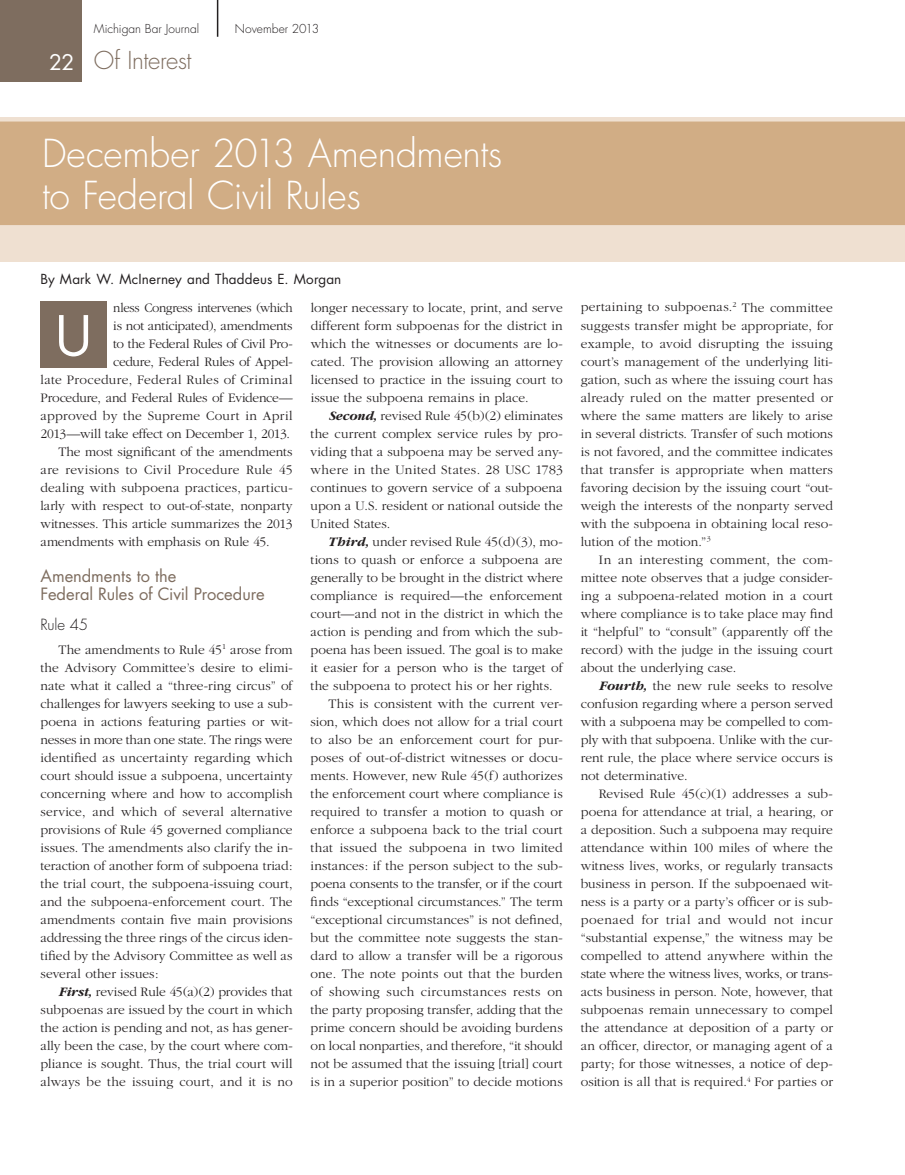
<style>
.page{position:relative;width:905px;height:1175px;background:#fff}
.page>*{position:absolute;margin:0;border:0;box-sizing:border-box;transform-origin:0 0}
.t1{font:54px "Futura";color:#fff}
.t2{font:300 37.5px/42px "Futura";letter-spacing:-.005em;color:#fff}
.t3{font:300 24px "Futura";letter-spacing:-.015em;color:#7e6d5f}
.t4{font:16.5px/18px "Futura";letter-spacing:-.005em;color:#7e6d5f}
.t5{font:300 15px "Futura";letter-spacing:-.005em;color:#231f20}
.t6{font:300 13.5px/18px "Garamond";letter-spacing:.005em;color:#231f20;text-align:justify}
.t7{font:300 13.5px "Garamond";letter-spacing:-.015em;color:#231f20}
.t8{font:300 13.5px "Garamond";letter-spacing:.025em;color:#231f20}
.t9{font:13.5px "Futura";letter-spacing:.01em;color:#231f20}
.t10{font:300 13.5px "Garamond";letter-spacing:-.025em;color:#231f20;scale:.96 1}
.t11{font:300 13.5px "Garamond";letter-spacing:-.025em;color:#231f20}
.t12{font:300 13.5px "Garamond";letter-spacing:-.02em;color:#231f20}
.t13{font:300 12px "Futura";color:#231f20}
.s1{font-weight:400;font-size:21px;color:#fff}
.s2{font-weight:700;font-style:italic}
</style>
<div class="page">
<div style="left:0;top:0;width:82px;height:82px;background:#7e6d5f"></div>
<hr style="left:217px;top:0;width:1px;height:37px;background:#231f20">
<div style="left:0;top:225px;width:904px;height:36px;background:#efe0d1"></div>
<div style="left:0;top:117px;width:904px;height:108px;background:#d1ad85"></div>
<div style="left:40px;top:302px;width:66px;height:66px;background:#7e6d5f"></div>
<p class="t13" style="left:94px;top:21px;width:107px">Michigan Bar Journal</p>
<p class="t13" style="left:235px;top:21px;width:86px">November 2013</p>
<h3 class="t3" style="left:49px;top:45px;width:144px"><span class="s1">22</span> Of Interest</h3>
<h2 class="t2" style="left:42px;top:132px;width:462px">December 2013 Amendments to Federal Civil Rules</h2>
<p class="t9" style="left:40px;top:269px;width:302px">By Mark W. McInerney and Thaddeus E. Morgan</p>
<p class="t10" style="left:113px;top:300px;width:188px">nless Congress intervenes (which</p>
<p class="t7" style="left:113px;top:318px;width:181px">is not anticipated), amendments</p>
<p class="t11" style="left:113px;top:336px;width:181px">to the Federal Rules of Civil Pro-</p>
<p class="t12" style="left:113px;top:354px;width:181px">cedure, Federal Rules of Appel-</p>
<p class="t8" style="left:40px;top:372px;width:254px">late Procedure, Federal Rules of Criminal</p>
<p class="t7" style="left:40px;top:390px;width:254px">Procedure, and Federal Rules of Evidence—</p>
<p class="t6" style="left:40px;top:407px;width:253px">approved by the Supreme Court in April</p>
<p class="t7" style="left:40px;top:426px;width:251px">2013—will take effect on December 1, 2013.</p>
<p class="t6" style="left:58px;top:443px;width:236px">The most significant of the amendments</p>
<p class="t8" style="left:40px;top:462px;width:253px">are revisions to Civil Procedure Rule 45</p>
<p class="t6" style="left:40px;top:479px;width:254px">dealing with subpoena practices, particu-</p>
<p class="t6" style="left:40px;top:497px;width:254px">larly with respect to out-of-state, nonparty</p>
<p class="t6" style="left:40px;top:515px;width:254px">witnesses. This article summarizes the 2013</p>
<p class="t6" style="left:40px;top:533px;width:230px">amendments with emphasis on Rule 45.</p>
<p class="t4" style="left:40px;top:566px;width:225px">Amendments to the<br>Federal Rules of Civil Procedure</p>
<p class="t5" style="left:40px;top:615px;width:49px">Rule 45</p>
<p class="t6" style="left:40px;top:641px;width:254px;text-indent:18px">The amendments to Rule 45<sup>1</sup> arose from the Advisory Committee’s desire to elimi&shy;nate what it called a “three-ring circus” of challenges for lawyers seeking to use a sub&shy;poena in actions featuring parties or wit&shy;nesses in more than one state. The rings were identified as uncertainty regarding which court should issue a subpoena, uncertainty concerning where and how to accomplish service, and which of several alternative provisions of Rule 45 governed compliance issues. The amendments also clarify the in&shy;teraction of another form of subpoena triad: the trial court, the subpoena-issuing court, and the subpoena-enforcement court. The amendments contain five main provisions addressing the three rings of the circus iden&shy;tified by the Advisory Committee as well as several other issues:</p>
<p class="t6" style="left:40px;top:983px;width:254px;text-indent:18px"><span class="s2">First,</span> revised Rule 45(a)(2) provides that subpoenas are issued by the court in which the action is pending and not, as has gener&shy;ally been the case, by the court where com&shy;pliance is sought. Thus, the trial court will always be the issuing court, and it is no</p>
<h1 class="t1" style="left:55px;top:299px;width:38px">U</h1>
<p class="t6" style="left:310px;top:299px;width:254px">longer necessary to locate, print, and serve different form subpoenas for the district in which the witnesses or documents are lo&shy;cated. The provision allowing an attorney licensed to practice in the issuing court to issue the subpoena remains in place.</p>
<p class="t6" style="left:310px;top:406px;width:254px;text-indent:18px"><span class="s2">Second,</span> revised Rule 45(b)(2) eliminates the current complex service rules by pro&shy;viding that a subpoena may be served any&shy;where in the United States. 28 USC 1783 continues to govern service of a subpoena upon a U.S. resident or national outside the United States.</p>
<p class="t6" style="left:328px;top:532px;width:236px"><span class="s2">Third,</span> under revised Rule 45(d)(3), mo-</p>
<p class="t6" style="left:310px;top:550px;width:253px">tions to quash or enforce a subpoena are</p>
<p class="t6" style="left:310px;top:568px;width:254px">generally to be brought in the district where</p>
<p class="t6" style="left:310px;top:586px;width:253px">compliance is required—the enforcement</p>
<p class="t6" style="left:310px;top:604px;width:254px">court—and not in the district in which the</p>
<p class="t6" style="left:310px;top:622px;width:254px">action is pending and from which the sub-</p>
<p class="t6" style="left:310px;top:640px;width:254px">poena has been issued. The goal is to make</p>
<p class="t6" style="left:310px;top:658px;width:253px">it easier for a person who is the target of</p>
<p class="t6" style="left:310px;top:676px;width:243px">the subpoena to protect his or her rights.</p>
<p class="t6" style="left:328px;top:694px;width:235px">This is consistent with the current ver-</p>
<p class="t6" style="left:310px;top:712px;width:254px">sion, which does not allow for a trial court</p>
<p class="t6" style="left:310px;top:730px;width:254px">to also be an enforcement court for pur-</p>
<p class="t6" style="left:310px;top:748px;width:254px">poses of out-of-district witnesses or docu-</p>
<p class="t6" style="left:310px;top:766px;width:253px">ments. However, new Rule 45(f) authorizes</p>
<p class="t6" style="left:310px;top:784px;width:254px">the enforcement court where compliance is</p>
<p class="t6" style="left:310px;top:802px;width:254px">required to transfer a motion to quash or</p>
<p class="t6" style="left:310px;top:820px;width:253px">enforce a subpoena back to the trial court</p>
<p class="t6" style="left:310px;top:838px;width:254px">that issued the subpoena in two limited</p>
<p class="t6" style="left:310px;top:856px;width:254px">instances: if the person subject to the sub-</p>
<p class="t7" style="left:310px;top:876px;width:253px">poena consents to the transfer, or if the court</p>
<p class="t6" style="left:310px;top:892px;width:253px">finds “exceptional circumstances.” The term</p>
<p class="t6" style="left:310px;top:910px;width:254px">“exceptional circumstances” is not defined,</p>
<p class="t6" style="left:310px;top:928px;width:254px">but the committee note suggests the stan-</p>
<p class="t6" style="left:310px;top:946px;width:253px">dard to allow a transfer will be a rigorous</p>
<p class="t6" style="left:310px;top:964px;width:254px">one. The note points out that the burden</p>
<p class="t8" style="left:310px;top:984px;width:254px">of showing such circumstances rests on</p>
<p class="t6" style="left:310px;top:1000px;width:253px">the party proposing transfer, adding that the</p>
<p class="t6" style="left:310px;top:1018px;width:254px">prime concern should be avoiding burdens</p>
<p class="t6" style="left:310px;top:1036px;width:254px">on local nonparties, and therefore, “it should</p>
<p class="t6" style="left:310px;top:1054px;width:253px">not be assumed that the issuing [trial] court</p>
<p class="t6" style="left:310px;top:1072px;width:254px">is in a superior position” to decide motions</p>
<p class="t6" style="left:580px;top:298px;width:254px">pertaining to subpoenas.<sup>2</sup> The committee suggests transfer might be appropriate, for example, to avoid disrupting the issuing court’s management of the underlying liti&shy;gation, such as where the issuing court has already ruled on the matter presented or where the same matters are likely to arise in several districts. Transfer of such motions is not favored, and the committee indicates that transfer is appropriate when matters favoring decision by the issuing court “out&shy;weigh the interests of the nonparty served with the subpoena in obtaining local reso&shy;lution of the motion.”<sup>3</sup></p>
<p class="t6" style="left:580px;top:551px;width:254px;text-indent:18px">In an interesting comment, the com&shy;mittee note observes that a judge consider&shy;ing a subpoena-related motion in a court where compliance is to take place may find it “helpful” to “consult” (apparently off the record) with the judge in the issuing court about the underlying case.</p>
<p class="t6" style="left:580px;top:677px;width:254px;text-indent:18px"><span class="s2">Fourth,</span> the new rule seeks to resolve confusion regarding where a person served with a subpoena may be compelled to com&shy;ply with that subpoena. Unlike with the cur&shy;rent rule, the place where service occurs is not determinative.</p>
<p class="t6" style="left:580px;top:785px;width:254px;text-indent:18px">Revised Rule 45(c)(1) addresses a sub&shy;poena for attendance at trial, a hearing, or a deposition. Such a subpoena may require attendance within 100 miles of where the witness lives, works, or regularly transacts business in person. If the subpoenaed wit&shy;ness is a party or a party’s officer or is sub&shy;poenaed for trial and would not incur “substantial expense,” the witness may be compelled to attend anywhere within the state where the witness lives, works, or trans&shy;acts business in person. Note, however, that subpoenas remain unnecessary to compel the attendance at deposition of a party or an officer, director, or managing agent of a party; for those witnesses, a notice of dep&shy;osition is all that is required.<sup>4</sup> For parties or</p>
</div>
